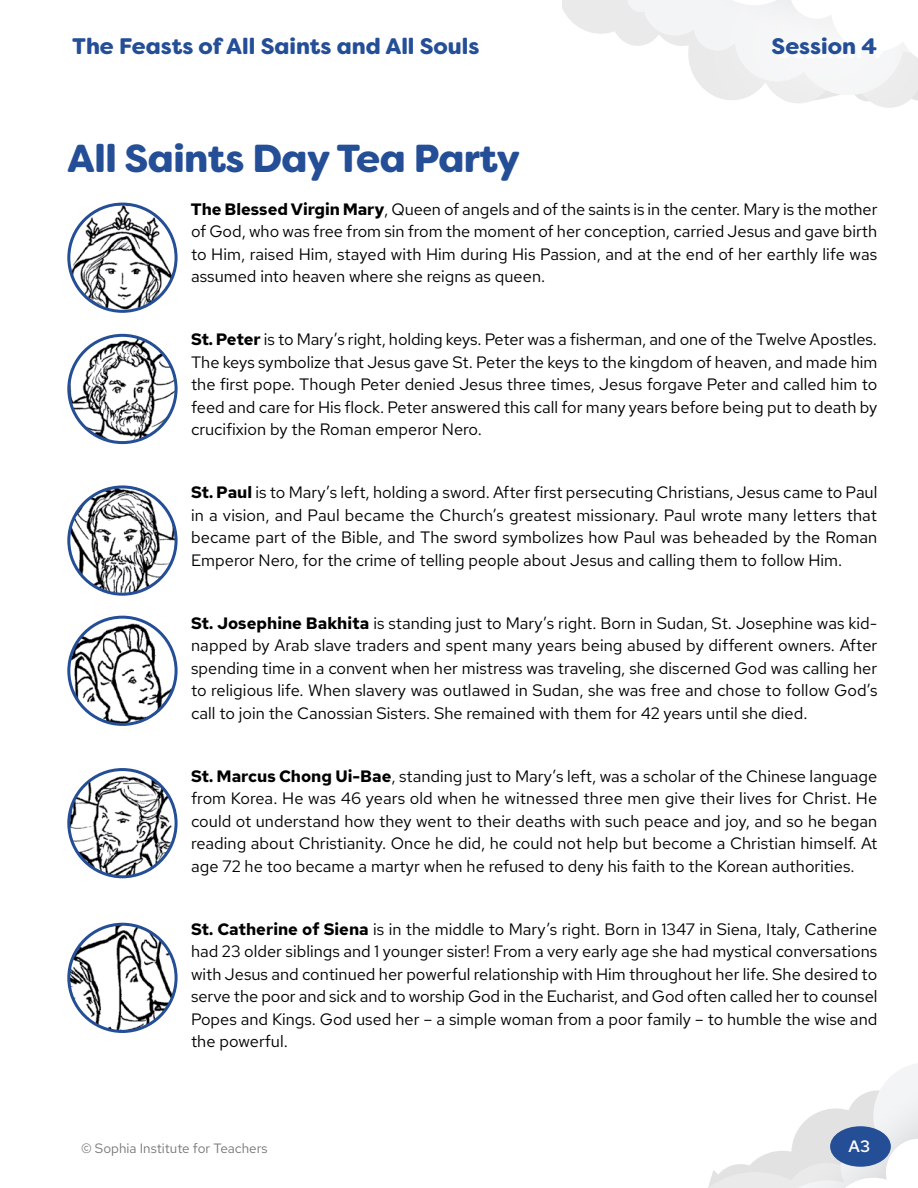
<style>
.page{position:relative;width:918px;height:1188px;background:#fff}
.page>*{position:absolute;margin:0;border:0;box-sizing:border-box;transform-origin:0 0}
.t1{font:900 39px "Filson Soft";letter-spacing:-.015em;color:#244e96}
.t2{font:900 22.5px "Filson Soft";color:#244e96}
.t3{font:16.5px/22.5px "Red Hat Text";color:#000;text-align:justify}
.t4{font:500 16.5px "Red Hat Text";color:#fff}
.t5{font:13.5px "Red Hat Text";color:#77787b}
.s1{font-weight:700}
</style>
<div class="page">
<svg style="left:576px;top:0;width:99px;height:46px"></svg>
<img style="left:69px;top:204px;width:107px;height:107px;border-radius:54px">
<div style="left:67px;top:203px;width:111px;height:110px;border:3px solid #244e96;border-radius:50%"></div>
<img style="left:69px;top:335px;width:107px;height:108px;border-radius:54px">
<div style="left:67px;top:334px;width:111px;height:110px;border:3px solid #244e96;border-radius:50%"></div>
<img style="left:69px;top:487px;width:107px;height:107px;border-radius:54px">
<div style="left:67px;top:485px;width:111px;height:111px;border:3px solid #244e96;border-radius:50%"></div>
<img style="left:69px;top:617px;width:107px;height:107px;border-radius:54px">
<div style="left:67px;top:616px;width:111px;height:110px;border:3px solid #244e96;border-radius:50%"></div>
<img style="left:69px;top:770px;width:107px;height:107px;border-radius:54px">
<div style="left:67px;top:768px;width:111px;height:110px;border:3px solid #244e96;border-radius:50%"></div>
<img style="left:69px;top:924px;width:107px;height:107px;border-radius:54px">
<div style="left:67px;top:923px;width:111px;height:110px;border:3px solid #244e96;border-radius:50%"></div>
<svg style="left:708px;top:1063px;width:210px;height:125px"></svg>
<div style="left:830px;top:1126px;width:61px;height:41px;background:#244e96;border-radius:50%"></div>
<div style="left:675px;top:0;width:243px;height:156px;background:#fff;opacity:.75"></div>
<h2 class="t2" style="left:72px;top:32px;width:409px">The Feasts of All Saints and All Souls</h2>
<h2 class="t2" style="left:772px;top:32px;width:107px">Session 4</h2>
<h1 class="t1" style="left:67px;top:133px;width:455px">All Saints Day Tea Party</h1>
<p class="t3" style="left:191px;top:197px;width:688px"><span class="s1">The Blessed Virgin Mary</span>, Queen of angels and of the saints is in the center. Mary is the mother of God, who was free from sin from the moment of her conception, carried Jesus and gave birth to Him, raised Him, stayed with Him during His Passion, and at the end of her earthly life was assumed into heaven where she reigns as queen.</p>
<p class="t3" style="left:191px;top:328px;width:688px"><span class="s1">St. Peter</span> is to Mary’s right, holding keys. Peter was a fisherman, and one of the Twelve Apostles.<br>The keys symbolize that Jesus gave St. Peter the keys to the kingdom of heaven, and made him the first pope. Though Peter denied Jesus three times, Jesus forgave Peter and called him to feed and care for His flock. Peter answered this call for many years before being put to death by crucifixion by the Roman emperor Nero.</p>
<p class="t3" style="left:191px;top:481px;width:688px"><span class="s1">St. Paul</span> is to Mary’s left, holding a sword. After first persecuting Christians, Jesus came to Paul in a vision, and Paul became the Church’s greatest missionary. Paul wrote many letters that became part of the Bible, and The sword symbolizes how Paul was beheaded by the Roman Emperor Nero, for the crime of telling people about Jesus and calling them to follow Him.</p>
<p class="t3" style="left:191px;top:611px;width:688px"><span class="s1">St. Josephine Bakhita</span> is standing just to Mary’s right. Born in Sudan, St. Josephine was kid&shy;napped by Arab slave traders and spent many years being abused by different owners. After spending time in a convent when her mistress was traveling, she discerned God was calling her to religious life. When slavery was outlawed in Sudan, she was free and chose to follow God’s call to join the Canossian Sisters. She remained with them for 42 years until she died.</p>
<p class="t3" style="left:191px;top:764px;width:688px"><span class="s1">St. Marcus Chong Ui-Bae</span>, standing just to Mary’s left, was a scholar of the Chinese language from Korea. He was 46 years old when he witnessed three men give their lives for Christ. He could ot understand how they went to their deaths with such peace and joy, and so he began reading about Christianity. Once he did, he could not help but become a Christian himself. At age 72 he too became a martyr when he refused to deny his faith to the Korean authorities.</p>
<p class="t3" style="left:191px;top:917px;width:688px"><span class="s1">St. Catherine of Siena</span> is in the middle to Mary’s right. Born in 1347 in Siena, Italy, Catherine had 23 older siblings and 1 younger sister! From a very early age she had mystical conversations with Jesus and continued her powerful relationship with Him throughout her life. She desired to serve the poor and sick and to worship God in the Eucharist, and God often called her to counsel Popes and Kings. God used her – a simple woman from a poor family – to humble the wise and the powerful.</p>
<p class="t5" style="left:81px;top:1140px;width:188px">© Sophia Institute for Teachers</p>
<p class="t4" style="left:849px;top:1135px;width:23px">A3</p>
</div>
